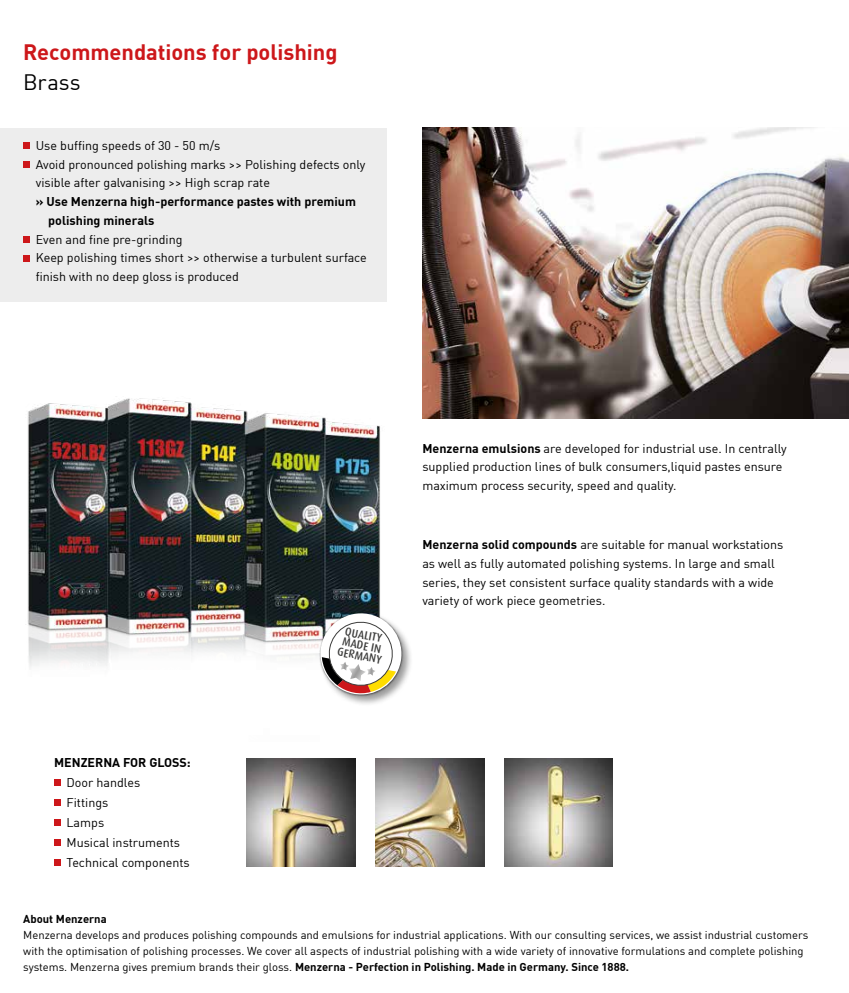
<style>
.page{position:relative;width:849px;height:993px;background:#fff}
.page>*{position:absolute;margin:0;border:0;box-sizing:border-box;transform-origin:0 0}
.t1{font:700 21.88px "DIN Offc Pro";letter-spacing:-.005em;color:#cd171a}
.t2{font:21.88px "DIN Offc Pro";letter-spacing:.005em;color:#000}
.t3{font:12.5px/18.8px "DIN Offc Pro";color:#000}
.t4{font:700 12.5px/18.8px "DIN Offc Pro";color:#000}
.t5{font:500 11.75px/10.5px "Dax";color:#3c3c3b;text-align:center;scale:.9 1}
.t6{font:11.25px/16.2px "DIN Offc Pro";color:#000}
.t7{font:700 11.25px "DIN Offc Pro";color:#000}
.s1{font-weight:700}
</style>
<div class="page">
<div style="left:0;top:128px;width:386px;height:173px;background:#ededed"></div>
<img style="left:422px;top:127px;width:427px;height:291px">
<svg style="left:23px;top:143px;width:6px;height:6px"></svg>
<div style="left:23px;top:161px;width:6px;height:7px;background:#cd171a"></div>
<div style="left:23px;top:236px;width:6px;height:7px;background:#cd171a"></div>
<svg style="left:23px;top:255px;width:6px;height:6px"></svg>
<img style="left:27px;top:398px;width:353px;height:270px">
<img style="left:305px;top:599px;width:106px;height:105px">
<svg style="left:318px;top:611px;width:86px;height:85px"></svg>
<svg style="left:54px;top:779px;width:6px;height:6px"></svg>
<svg style="left:54px;top:799px;width:6px;height:6px"></svg>
<svg style="left:54px;top:819px;width:6px;height:6px"></svg>
<svg style="left:54px;top:839px;width:6px;height:6px"></svg>
<svg style="left:54px;top:859px;width:6px;height:6px"></svg>
<img style="left:247px;top:758px;width:109px;height:108px">
<img style="left:376px;top:758px;width:108px;height:108px">
<img style="left:505px;top:758px;width:108px;height:107px">
<h1 class="t1" style="left:23px;top:34px;width:316px">Recommendations for polishing</h1>
<h1 class="t2" style="left:23px;top:65px;width:59px">Brass</h1>
<p class="t3" style="left:36px;top:135px;width:331px">Use buffing speeds of 30 - 50 m/s<br>Avoid pronounced polishing marks &gt;&gt; Polishing defects only visible after galvanising &gt;&gt; High scrap rate</p>
<p class="t4" style="left:48px;top:190px;width:309px;text-indent:-12px">» Use Menzerna high-performance pastes with premium polishing minerals</p>
<p class="t3" style="left:36px;top:228px;width:333px">Even and fine pre-grinding<br>Keep polishing times short &gt;&gt; otherwise a turbulent surface finish with no deep gloss is produced</p>
<p class="t4" style="left:54px;top:750px;width:138px">MENZERNA FOR GLOSS:</p>
<p class="t3" style="left:66px;top:770px;width:125px;line-height:20px">Door handles<br>Fittings<br>Lamps<br>Musical instruments<br>Technical components</p>
<p class="t5" style="left:343px;top:625px;width:51px;rotate:11deg">QUALITY<br>MADE IN<br>GERMANY</p>
<p class="t3" style="left:422px;top:437px;width:366px"><span class="s1">Menzerna emulsions</span> are developed for industrial use. In centrally supplied production lines of bulk consumers,liquid pastes ensure maximum process security, speed and quality.</p>
<p class="t3" style="left:422px;top:533px;width:362px"><span class="s1">Menzerna solid compounds</span> are suitable for manual workstations as well as fully automated polishing systems. In large and small series, they set consistent surface quality standards with a wide variety of work piece geometries.</p>
<p class="t7" style="left:23px;top:908px;width:85px">About Menzerna</p>
<p class="t6" style="left:23px;top:925px;width:786px">Menzerna develops and produces polishing compounds and emulsions for industrial applications. With our consulting services, we assist industrial customers with the optimisation of polishing processes. We cover all aspects of industrial polishing with a wide variety of innovative formulations and complete polishing systems. Menzerna gives premium brands their gloss. <span class="s1">Menzerna - Perfection in Polishing. Made in Germany. Since 1888.</span></p>
</div>
